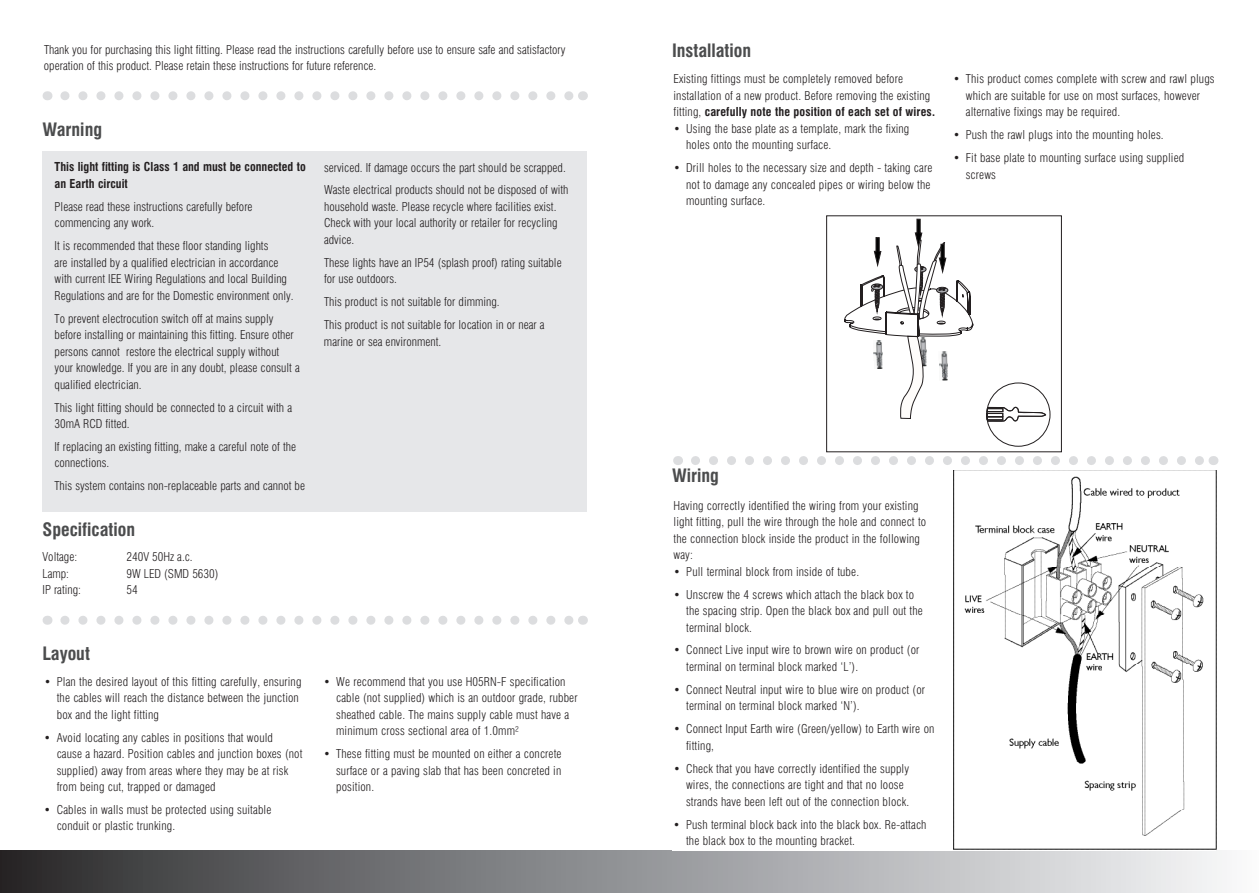
<style>
.page{position:relative;width:1259px;height:893px;background:#fff}
.page>*{position:absolute;margin:0;border:0;box-sizing:border-box;transform-origin:0 0}
.t1{font:700 condensed 18px "Swiss 721 BT";color:#4b4c4d}
.t2{font:300 condensed 12px/16.5px "Swiss 721 BT";letter-spacing:.01em;color:#231f20}
.t3{font:700 condensed 12px/16.5px "Swiss 721 BT";color:#231f20}
.s1{font-weight:700}
</style>
<div class="page">
<div style="left:43px;top:152px;width:544px;height:360px;background:#e6e7e9"></div>
<svg style="left:65px;top:91px;width:508px;height:9px"></svg>
<svg style="left:65px;top:616px;width:508px;height:9px"></svg>
<div style="left:0;top:850px;width:1259px;height:43px;background:linear-gradient(to right,#2d2d2f,#f9fbfd)"></div>
<svg style="left:695px;top:456px;width:509px;height:9px"></svg>
<img style="left:953px;top:470px;width:263px;height:379px">
<div style="left:986px;top:383px;width:64px;height:64px;border:1px solid #231f20;border-radius:50%"></div>
<svg style="left:986px;top:406px;width:60px;height:21px"></svg>
<svg style="left:844px;top:219px;width:129px;height:200px"></svg>
<p class="t2" style="left:44px;top:41px;width:523px">Thank you for purchasing this light fitting. Please read the instructions carefully before use to ensure safe and satisfactory operation of this product. Please retain these instructions for future reference.</p>
<h1 class="t1" style="left:43px;top:118px;width:61px">Warning</h1>
<p class="t3" style="left:55px;top:159px;width:253px">This light fitting is Class 1 and must be connected to an Earth circuit</p>
<p class="t2" style="left:55px;top:198px;width:199px">Please read these instructions carefully before commencing any work.</p>
<p class="t2" style="left:55px;top:238px;width:241px">It is recommended that these floor standing lights<br>are installed by a qualified electrician in accordance with current IEE Wiring Regulations and local Building Regulations and are for the Domestic environment only.</p>
<p class="t2" style="left:55px;top:310px;width:247px">To prevent electrocution switch off at mains supply before installing or maintaining this fitting. Ensure other persons cannot restore the electrical supply without your knowledge. If you are in any doubt, please consult a qualified electrician.</p>
<p class="t2" style="left:54px;top:399px;width:239px">This light fitting should be connected to a circuit with a<br>30mA RCD fitted.</p>
<p class="t2" style="left:54px;top:438px;width:243px">If replacing an existing fitting, make a careful note of the connections.</p>
<p class="t2" style="left:54px;top:478px;width:252px">This system contains non-replaceable parts and cannot be</p>
<h1 class="t1" style="left:43px;top:518px;width:94px">Specification</h1>
<p class="t2" style="left:43px;top:549px;width:36px">Voltage:</p>
<p class="t2" style="left:127px;top:549px;width:68px">240V 50Hz a.c.</p>
<p class="t2" style="left:43px;top:565px;width:28px">Lamp:</p>
<p class="t2" style="left:127px;top:565px;width:93px">9W LED (SMD 5630)</p>
<p class="t2" style="left:43px;top:582px;width:40px">IP rating:</p>
<p class="t2" style="left:127px;top:582px;width:13px">54</p>
<p class="t2" style="left:324px;top:156px;width:246px;line-height:22.8px">serviced. If damage occurs the part should be scrapped.<br>Waste electrical products should not be disposed of with</p>
<p class="t2" style="left:324px;top:198px;width:235px;text-align:justify">household waste. Please recycle where facilities exist.<br>Check with your local authority or retailer for recycling advice.</p>
<p class="t2" style="left:324px;top:254px;width:239px">These lights have an IP54 (splash proof) rating suitable for use outdoors.</p>
<p class="t2" style="left:324px;top:290px;width:222px;line-height:22.8px">This product is not suitable for dimming.<br>This product is not suitable for location in or near a</p>
<p class="t2" style="left:324px;top:333px;width:119px">marine or sea environment.</p>
<h1 class="t1" style="left:43px;top:643px;width:49px">Layout</h1>
<p class="t2" style="left:57px;top:673px;width:246px;text-indent:-13px">• Plan the desired layout of this fitting carefully, ensuring the cables will reach the distance between the junction box and the light fitting</p>
<p class="t2" style="left:57px;top:729px;width:247px;text-indent:-13px">• Avoid locating any cables in positions that would<br>cause a hazard. Position cables and junction boxes (not supplied) away from areas where they may be at risk from being cut, trapped or damaged</p>
<p class="t2" style="left:57px;top:801px;width:216px;text-indent:-13px">• Cables in walls must be protected using suitable conduit or plastic trunking.</p>
<p class="t2" style="left:336px;top:673px;width:243px;text-indent:-13px">• We recommend that you use H05RN-F specification cable (not supplied) which is an outdoor grade, rubber sheathed cable. The mains supply cable must have a minimum cross sectional area of 1.0mm²</p>
<p class="t2" style="left:336px;top:745px;width:227px;text-align:justify;text-indent:-13px">• These fitting must be mounted on either a concrete surface or a paving slab that has been concreted in position.</p>
<h1 class="t1" style="left:672px;top:40px;width:81px">Installation</h1>
<p class="t2" style="left:673px;top:71px;width:263px">Existing fittings must be completely removed before installation of a new product. Before removing the existing fitting, <span class="s1">carefully note the position of each set of wires.</span></p>
<p class="t2" style="left:686px;top:120px;width:225px;text-indent:-13px">• Using the base plate as a template, mark the fixing holes onto the mounting surface.</p>
<p class="t2" style="left:686px;top:160px;width:248px;text-indent:-13px">• Drill holes to the necessary size and depth - taking care not to damage any concealed pipes or wiring below the mounting surface.</p>
<p class="t2" style="left:966px;top:71px;width:250px;text-indent:-13px">• This product comes complete with screw and rawl plugs which are suitable for use on most surfaces, however alternative fixings may be required.</p>
<p class="t2" style="left:953px;top:127px;width:212px">• Push the rawl plugs into the mounting holes.</p>
<p class="t2" style="left:965px;top:150px;width:220px;text-indent:-13px">• Fit base plate to mounting surface using supplied screws</p>
<h1 class="t1" style="left:672px;top:465px;width:49px">Wiring</h1>
<p class="t2" style="left:673px;top:497px;width:254px">Having correctly identified the wiring from your existing light fitting, pull the wire through the hole and connect to the connection block inside the product in the following way:</p>
<p class="t2" style="left:673px;top:563px;width:187px">• Pull terminal block from inside of tube.</p>
<p class="t2" style="left:686px;top:586px;width:238px;text-indent:-13px">• Unscrew the 4 screws which attach the black box to the spacing strip. Open the black box and pull out the terminal block.</p>
<p class="t2" style="left:686px;top:642px;width:235px;text-indent:-13px">• Connect Live input wire to brown wire on product (or terminal on terminal block marked ‘L’).</p>
<p class="t2" style="left:686px;top:681px;width:240px;text-indent:-13px">• Connect Neutral input wire to blue wire on product (or terminal on terminal block marked ‘N’).</p>
<p class="t2" style="left:686px;top:721px;width:250px;text-indent:-13px">• Connect Input Earth wire (Green/yellow) to Earth wire on fitting,</p>
<p class="t2" style="left:686px;top:760px;width:225px;text-indent:-13px">• Check that you have correctly identified the supply wires, the connections are tight and that no loose strands have been left out of the connection block.</p>
<p class="t2" style="left:686px;top:816px;width:242px;text-indent:-13px">• Push terminal block back into the black box. Re-attach the black box to the mounting bracket.</p>
</div>
